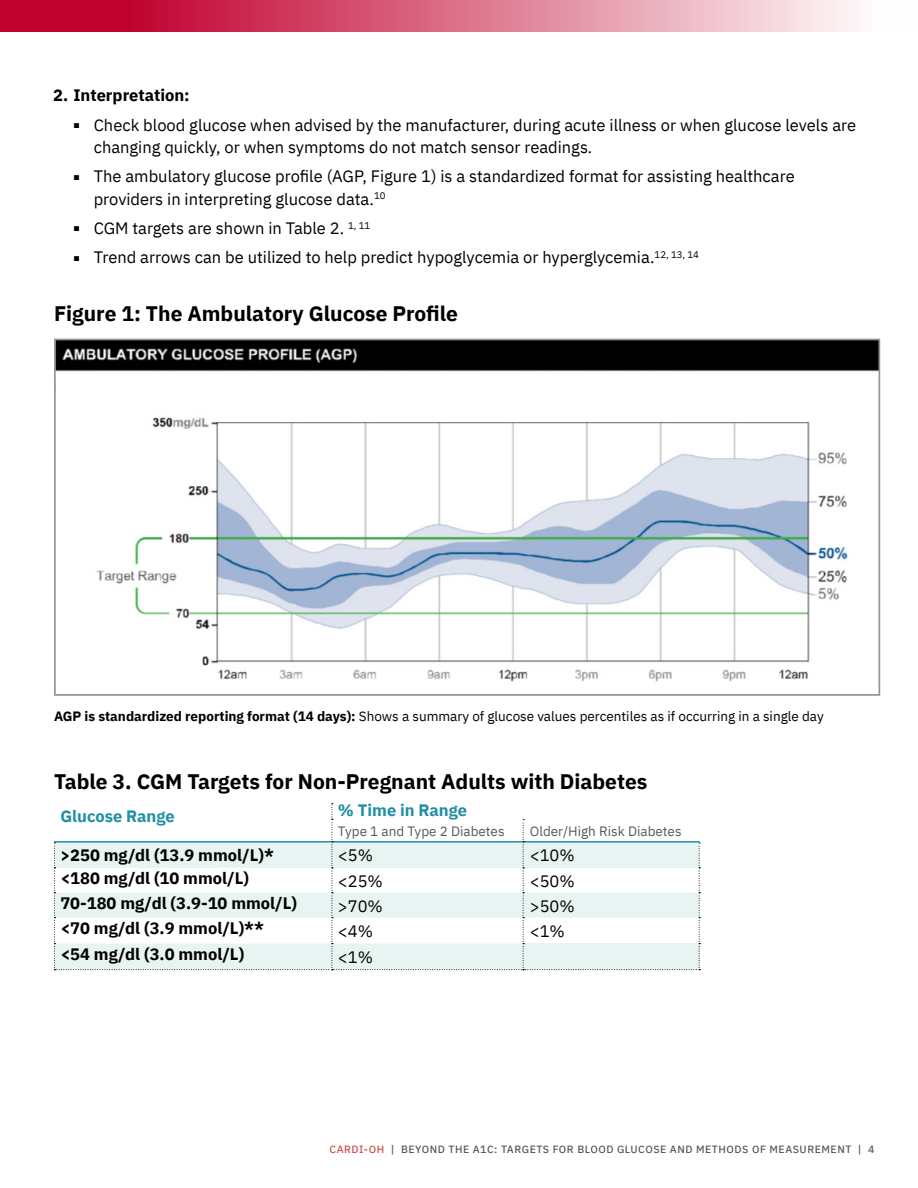
<style>
.page{position:relative;width:918px;height:1188px;background:#fff}
.page>*{position:absolute;margin:0;border:0;box-sizing:border-box;transform-origin:0 0}
.t1{font:700 21px "IBM Plex Sans";color:#000}
.t2{font:16.5px/22.5px "IBM Plex Sans";color:#000}
.t3{font:700 16.5px "IBM Plex Sans";color:#000}
.t4{font:700 16.5px "IBM Plex Sans";color:#218fa6}
.t5{font:13.5px "IBM Plex Sans";color:#000}
.t6{font:13.5px "IBM Plex Sans";color:#58595b}
.t7{font:500 10.5px "IBM Plex Sans";letter-spacing:.05em;color:#58595b}
.s1{font-weight:700}
.s2{color:#cb534e}
</style>
<div class="page">
<svg style="left:0;top:0;width:854px;height:31px;background:#d96884"></svg>
<img style="left:57px;top:342px;width:820px;height:340px">
<div style="left:54px;top:339px;width:826px;height:357px;border:2px solid #939598"></div>
<svg style="left:54px;top:803px;width:646px;height:167px"></svg>
<div style="left:56px;top:376px;width:677px;height:22px;background:#fff"></div>
<p class="t3" style="left:53px;top:82px;width:138px">2. Interpretation:</p>
<p class="t2" style="left:94px;top:112px;width:764px;text-indent:-20px"><sup>■</sup> Check blood glucose when advised by the manufacturer, during acute illness or when glucose levels are changing quickly, or when symptoms do not match sensor readings.</p>
<p class="t2" style="left:94px;top:164px;width:702px;text-indent:-20px"><sup>■</sup> The ambulatory glucose profile (AGP, Figure 1) is a standardized format for assisting healthcare providers in interpreting glucose data.<sup>10</sup></p>
<p class="t2" style="left:74px;top:216px;width:298px"><sup>■</sup> CGM targets are shown in Table 2. <sup>1,</sup> <sup>11</sup></p>
<p class="t2" style="left:74px;top:245px;width:627px"><sup>■</sup> Trend arrows can be utilized to help predict hypoglycemia or hyperglycemia.<sup>12,</sup> <sup>13,</sup> <sup>14</sup></p>
<p class="t1" style="left:54px;top:297px;width:406px">Figure 1: The Ambulatory Glucose Profile</p>
<p class="t5" style="left:54px;top:706px;width:771px"><span class="s1">AGP is standardized reporting format (14 days):</span> Shows a summary of glucose values percentiles as if occurring in a single day</p>
<p class="t1" style="left:54px;top:765px;width:595px">Table 3. CGM Targets for Non-Pregnant Adults with Diabetes</p>
<p class="t4" style="left:60px;top:803px;width:116px">Glucose Range</p>
<p class="t4" style="left:338px;top:797px;width:131px">% Time in Range</p>
<p class="t6" style="left:338px;top:821px;width:168px">Type 1 and Type 2 Diabetes</p>
<p class="t6" style="left:530px;top:821px;width:153px">Older/High Risk Diabetes</p>
<p class="t3" style="left:60px;top:842px;width:215px">&gt;250 mg/dl (13.9 mmol/L)*</p>
<p class="t2" style="left:338px;top:842px;width:37px">&lt;5%</p>
<p class="t2" style="left:530px;top:842px;width:46px">&lt;10%</p>
<p class="t3" style="left:60px;top:865px;width:190px">&lt;180 mg/dl (10 mmol/L)</p>
<p class="t2" style="left:338px;top:868px;width:46px">&lt;25%</p>
<p class="t2" style="left:530px;top:868px;width:46px">&lt;50%</p>
<p class="t3" style="left:60px;top:890px;width:238px">70-180 mg/dl (3.9-10 mmol/L)</p>
<p class="t2" style="left:338px;top:893px;width:46px">&gt;70%</p>
<p class="t2" style="left:530px;top:893px;width:46px">&gt;50%</p>
<p class="t3" style="left:60px;top:915px;width:205px">&lt;70 mg/dl (3.9 mmol/L)**</p>
<p class="t2" style="left:338px;top:918px;width:37px">&lt;4%</p>
<p class="t2" style="left:530px;top:918px;width:37px">&lt;1%</p>
<p class="t3" style="left:60px;top:941px;width:185px">&lt;54 mg/dl (3.0 mmol/L)</p>
<p class="t2" style="left:338px;top:944px;width:37px">&lt;1%</p>
<p class="t7" style="left:330px;top:1141px;width:546px"><span class="s2">CARDI-OH</span> | BEYOND THE A1C: TARGETS FOR BLOOD GLUCOSE AND METHODS OF MEASUREMENT | 4</p>
</div>
